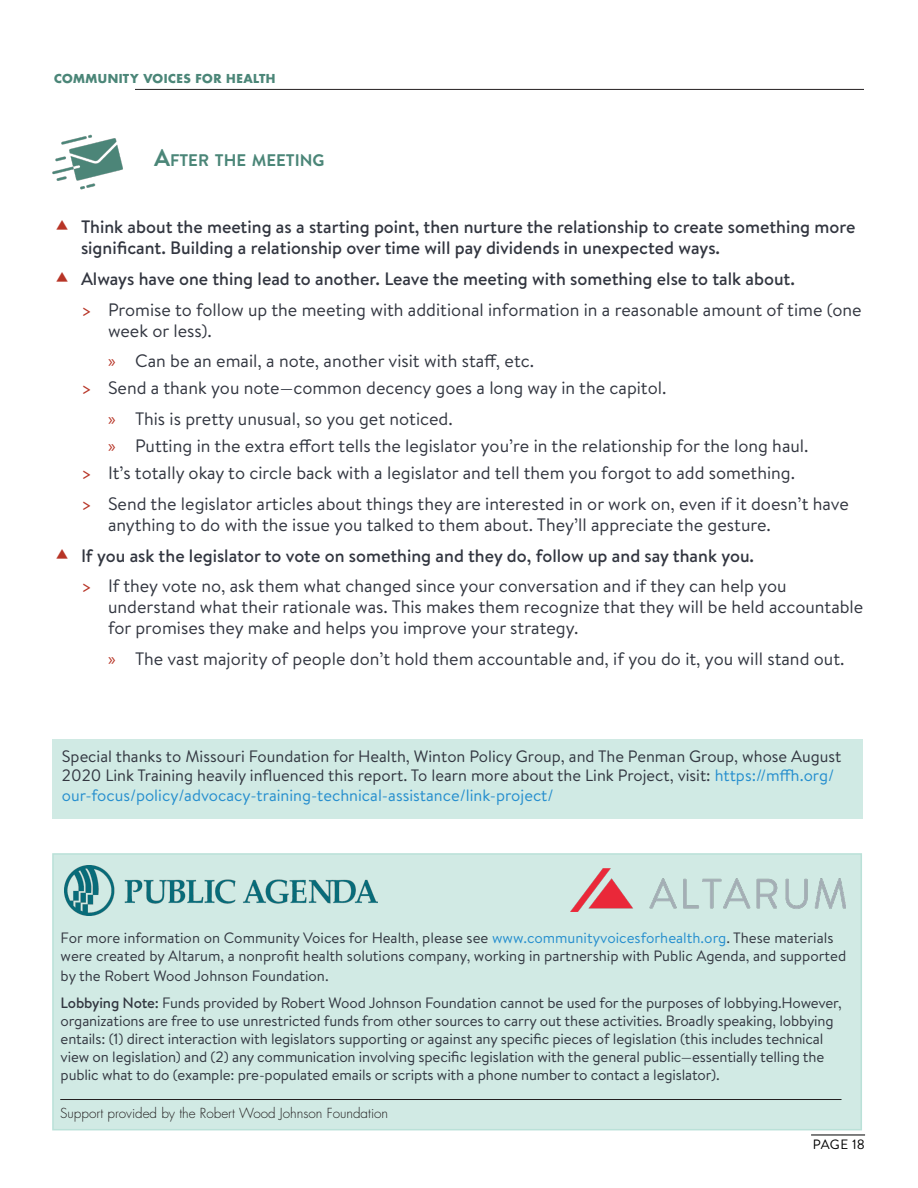
<style>
.page{position:relative;width:918px;height:1188px;background:#fff}
.page>*{position:absolute;margin:0;border:0;box-sizing:border-box;transform-origin:0 0}
.t1{font:18px/21px "Brandon Text";color:#323640}
.t2{font:500 18px/21px "Brandon Text";color:#323640}
.Heading_2_Green{font:700 16.8px "Brandon Text";color:#4b8678}
.Paragraph{font:16.5px/19.5px "Brandon Text";color:#323640}
.Paragraph-2{font:15px/18px "Brandon Text";letter-spacing:-.01em;color:#323640}
.t3{font:300 13.5px "Futura Std";color:#231f20}
.t4{font:13.5px "Brandon Text";letter-spacing:.02em;color:#000}
.t5{font:700 12px "Futura Std";letter-spacing:.035em;color:#4b8678}
.s1{font-size:24px}
.s2{color:#b73426}
.s3{font-family:"Myriad Pro";color:#b73426}
.s4{color:#258ece}
.s5{font-weight:500}
</style>
<div class="page">
<hr style="left:135px;top:89px;width:729px;height:1px;background:#231f20">
<div style="left:52px;top:853px;width:810px;height:277px;background:#d1eae4;border:2px solid #bae1d8"></div>
<img style="left:571px;top:868px;width:275px;height:43px">
<img style="left:65px;top:866px;width:313px;height:50px">
<div style="left:53px;top:739px;width:810px;height:79px;background:#d0eae4"></div>
<img style="left:52px;top:134px;width:71px;height:56px">
<hr style="left:60px;top:1099px;width:782px;height:1px;background:#231f20">
<hr style="left:811px;top:1135px;width:54px;height:1px;background:#000">
<p class="t5" style="left:54px;top:71px;width:223px">COMMUNITY VOICES FOR HEALTH</p>
<p class="Heading_2_Green" style="left:154px;top:149px;width:172px"><span class="s1">A</span>FTER TH E MEETING</p>
<p class="t2" style="left:81px;top:216px;width:776px">Think about the meeting as a starting point, then nurture the relationship to create something more significant. Building a relationship over time will pay dividends in unexpected ways.</p>
<p class="t2" style="left:81px;top:268px;width:716px">Always have one thing lead to another. Leave the meeting with something else to talk about.</p>
<p class="t1" style="left:108px;top:298px;width:755px;text-indent:-27px"><span class="s2">&gt;</span> Promise to follow up the meeting with additional information in a reasonable amount of time (one week or less).</p>
<p class="t1" style="left:108px;top:350px;width:428px"><span class="s3">»</span> Can be an email, a note, another visit with staff, etc.</p>
<p class="t1" style="left:81px;top:377px;width:587px"><span class="s2">&gt;</span> Send a thank you note—common decency goes a long way in the capitol.</p>
<p class="t1" style="left:108px;top:408px;width:346px"><span class="s3">»</span> This is pretty unusual, so you get noticed.</p>
<p class="t1" style="left:108px;top:435px;width:702px"><span class="s3">»</span> Putting in the extra effort tells the legislator you’re in the relationship for the long haul.</p>
<p class="t1" style="left:81px;top:462px;width:716px"><span class="s2">&gt;</span> It’s totally okay to circle back with a legislator and tell them you forgot to add something.</p>
<p class="t1" style="left:108px;top:493px;width:742px;text-indent:-27px"><span class="s2">&gt;</span> Send the legislator articles about things they are interested in or work on, even if it doesn’t have anything to do with the issue you talked to them about. They’ll appreciate the gesture.</p>
<p class="t2" style="left:81px;top:544px;width:675px">If you ask the legislator to vote on something and they do, follow up and say thank you.</p>
<p class="t1" style="left:108px;top:575px;width:757px;text-indent:-27px"><span class="s2">&gt;</span> If they vote no, ask them what changed since your conversation and if they can help you understand what their rationale was. This makes them recognize that they will be held accountable for promises they make and helps you improve your strategy.</p>
<p class="t1" style="left:108px;top:648px;width:738px"><span class="s3">»</span> The vast majority of people don’t hold them accountable and, if you do it, you will stand out.</p>
<p class="Paragraph" style="left:62px;top:746px;width:781px">Special thanks to Missouri Foundation for Health, Winton Policy Group, and The Penman Group, whose August<br>2020 Link Training heavily influenced this report. To learn more about the Link Project, visit: <span class="s4">https://mffh.org/ our-focus/policy/advocacy-training-technical-assistance/link-project/</span></p>
<p class="Paragraph-2" style="left:61px;top:928px;width:787px">For more information on Community Voices for Health, please see <span class="s4">www.communityvoicesforhealth.org</span>. These materials were created by Altarum, a nonprofit health solutions company, working in partnership with Public Agenda, and supported</p>
<p class="Paragraph-2" style="left:61px;top:966px;width:270px">by the Robert Wood Johnson Foundation.</p>
<p class="Paragraph-2" style="left:61px;top:994px;width:783px"><span class="s5">Lobbying Note:</span> Funds provided by Robert Wood Johnson Foundation cannot be used for the purposes of lobbying.However, organizations are free to use unrestricted funds from other sources to carry out these activities. Broadly speaking, lobbying entails: (1) direct interaction with legislators supporting or against any specific pieces of legislation (this includes technical view on legislation) and (2) any communication involving specific legislation with the general public—essentially telling the public what to do (example: pre-populated emails or scripts with a phone number to contact a legislator).</p>
<p class="t3" style="left:60px;top:1105px;width:329px">Support provided by the Robert Wood Johnson Foundation</p>
<p class="t4" style="left:813px;top:1135px;width:54px">PAGE 18</p>
</div>
